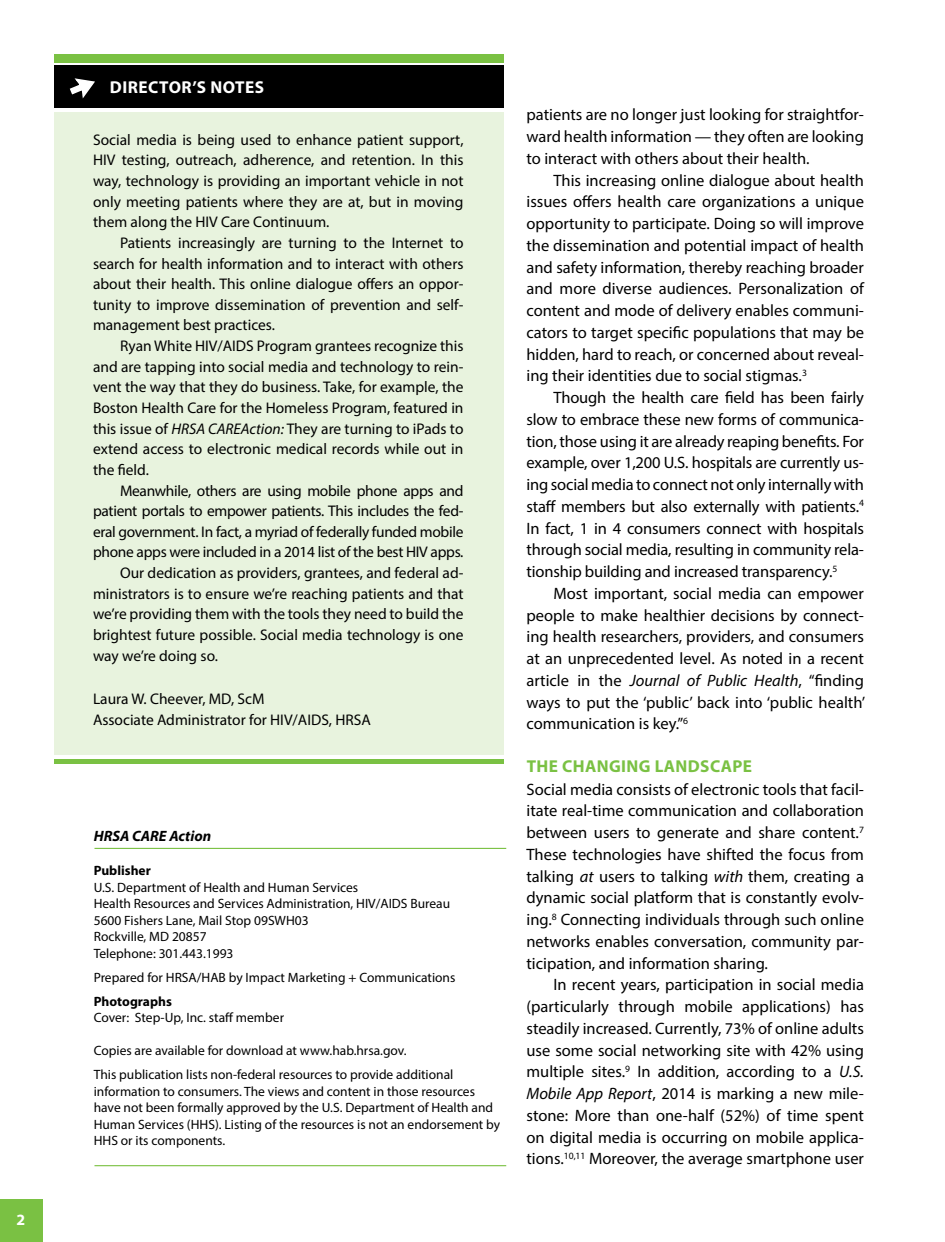
<style>
.page{position:relative;width:945px;height:1242px;background:#fff}
.page>*{position:absolute;margin:0;border:0;box-sizing:border-box;transform-origin:0 0}
.t1{font:700 17.25px "Myriad Pro";letter-spacing:.025em;color:#7ac143}
.t2{font:700 17.25px "Myriad Pro";letter-spacing:.03em;color:#fff}
.t3{font:16.5px/21.8px "Myriad Pro";color:#000;text-align:justify}
.t4{font:700 15.75px "Myriad Pro";color:#fff}
.t5{font:15.45px/21px "Myriad Pro";color:#000}
.t6{font:15.45px "Myriad Pro";letter-spacing:-.02em;color:#000}
.t7{font:italic 700 15px "Myriad Pro";color:#000}
.t8{font:13.5px/16.5px "Myriad Pro";color:#000}
.t9{font:700 13.5px "Myriad Pro";color:#000}
.t10{font:9.6px "Myriad Pro";color:#000}
.s1{font-style:italic}
</style>
<div class="page">
<div style="left:0;top:1200px;width:42px;height:42px;background:#7ac143"></div>
<div style="left:54px;top:112px;width:450px;height:643px;background:#e8f3de"></div>
<div style="left:54px;top:54px;width:450px;height:9px;background:#7ac143"></div>
<hr style="left:54px;top:760px;width:450px;height:4px;background:#7ac143">
<div style="left:54px;top:66px;width:450px;height:42px;background:#000"></div>
<hr style="left:94px;top:848px;width:412px;height:1px;background:#7ac143">
<hr style="left:94px;top:1165px;width:412px;height:1px;background:#7ac143">
<svg style="left:69px;top:78px;width:26px;height:21px"></svg>
<p class="t4" style="left:16px;top:1210px;width:10px">82</p>
<h2 class="t2" style="left:110px;top:76px;width:156px">DIRECTOR’S NOTES</h2>
<p class="t5" style="left:93px;top:129px;width:372px">Social media is being used to enhance patient support,</p>
<p class="t5" style="left:93px;top:150px;width:372px">HIV testing, outreach, adherence, and retention. In this</p>
<p class="t5" style="left:93px;top:170px;width:372px">way, technology is providing an important vehicle in not</p>
<p class="t5" style="left:93px;top:191px;width:372px">only meeting patients where they are at, but in moving</p>
<p class="t5" style="left:93px;top:211px;width:238px">them along the HIV Care Continuum.</p>
<p class="t5" style="left:120px;top:232px;width:345px">Patients increasingly are turning to the Internet to</p>
<p class="t5" style="left:93px;top:253px;width:372px">search for health information and to interact with others</p>
<p class="t5" style="left:93px;top:273px;width:372px">about their health. This online dialogue offers an oppor-</p>
<p class="t5" style="left:93px;top:294px;width:372px">tunity to improve dissemination of prevention and self-</p>
<p class="t5" style="left:93px;top:315px;width:184px">management best practices.</p>
<p class="t5" style="left:120px;top:335px;width:345px">Ryan White HIV/AIDS Program grantees recognize this</p>
<p class="t5" style="left:93px;top:356px;width:372px">and are tapping into social media and technology to rein-</p>
<p class="t5" style="left:93px;top:376px;width:372px">vent the way that they do business. Take, for example, the</p>
<p class="t5" style="left:93px;top:397px;width:372px">Boston Health Care for the Homeless Program, featured in</p>
<p class="t5" style="left:93px;top:418px;width:372px">this issue of <span class="s1">HRSA CAREAction:</span> They are turning to iPads to</p>
<p class="t5" style="left:93px;top:438px;width:372px">extend access to electronic medical records while out in</p>
<p class="t5" style="left:93px;top:459px;width:57px">the field.</p>
<p class="t6" style="left:120px;top:481px;width:345px">Meanwhile, others are using mobile phone apps and</p>
<p class="t6" style="left:93px;top:501px;width:372px">patient portals to empower patients. This includes the fed-</p>
<p class="t6" style="left:93px;top:522px;width:372px">eral government. In fact, a myriad of federally funded mobile</p>
<p class="t6" style="left:93px;top:543px;width:372px">phone apps were included in a 2014 list of the best HIV apps.</p>
<p class="t5" style="left:120px;top:562px;width:345px">Our dedication as providers, grantees, and federal ad-</p>
<p class="t5" style="left:93px;top:583px;width:372px">ministrators is to ensure we’re reaching patients and that</p>
<p class="t5" style="left:93px;top:603px;width:372px">we’re providing them with the tools they need to build the</p>
<p class="t5" style="left:93px;top:624px;width:372px">brightest future possible. Social media technology is one</p>
<p class="t5" style="left:93px;top:645px;width:126px">way we’re doing so.</p>
<p class="t5" style="left:93px;top:688px;width:279px">Laura W. Cheever, MD, ScM<br>Associate Administrator for HIV/AIDS, HRSA</p>
<h3 class="t7" style="left:94px;top:826px;width:119px">HRSA CARE Action</h3>
<h4 class="t9" style="left:94px;top:862px;width:59px">Publisher</h4>
<p class="t8" style="left:94px;top:879px;width:358px">U.S. Department of Health and Human Services<br>Health Resources and Services Administration, HIV/AIDS Bureau 5600 Fishers Lane, Mail Stop 09SWH03<br>Rockville, MD 20857<br>Telephone: 301.443.1993</p>
<p class="t8" style="left:94px;top:969px;width:363px">Prepared for HRSA/HAB by Impact Marketing + Communications</p>
<h4 class="t9" style="left:94px;top:992px;width:80px">Photographs</h4>
<p class="t8" style="left:94px;top:1009px;width:192px">Cover: Step-Up, Inc. staff member</p>
<p class="t8" style="left:94px;top:1042px;width:314px">Copies are available for download at www.hab.hrsa.gov.</p>
<p class="t8" style="left:94px;top:1066px;width:408px">This publication lists non-federal resources to provide additional information to consumers. The views and content in those resources have not been formally approved by the U.S. Department of Health and Human Services (HHS). Listing of the resources is not an endorsement by HHS or its components.</p>
<p class="t3" style="left:526px;top:104px;width:339px">patients are no longer just looking for straightfor-</p>
<p class="t3" style="left:526px;top:125px;width:339px">ward health information — they often are looking</p>
<p class="t3" style="left:526px;top:147px;width:285px">to interact with others about their health.</p>
<p class="t3" style="left:553px;top:169px;width:312px">This increasing online dialogue about health</p>
<p class="t3" style="left:526px;top:191px;width:339px">issues offers health care organizations a unique</p>
<p class="t3" style="left:526px;top:212px;width:339px">opportunity to participate. Doing so will improve</p>
<p class="t3" style="left:526px;top:234px;width:339px">the dissemination and potential impact of health</p>
<p class="t3" style="left:526px;top:256px;width:339px">and safety information, thereby reaching broader</p>
<p class="t3" style="left:526px;top:278px;width:339px">and more diverse audiences. Personalization of</p>
<p class="t3" style="left:526px;top:299px;width:339px">content and mode of delivery enables communi-</p>
<p class="t3" style="left:526px;top:321px;width:339px">cators to target specific populations that may be</p>
<p class="t3" style="left:526px;top:343px;width:339px">hidden, hard to reach, or concerned about reveal-</p>
<p class="t3" style="left:526px;top:365px;width:282px">ing their identities due to social stigmas.<sup>3</sup></p>
<p class="t3" style="left:553px;top:386px;width:312px">Though the health care field has been fairly</p>
<p class="t3" style="left:527px;top:408px;width:339px">slow to embrace these new forms of communica-</p>
<p class="t3" style="left:527px;top:430px;width:339px">tion, those using it are already reaping benefits. For</p>
<p class="t3" style="left:527px;top:452px;width:339px">example, over 1,200 U.S. hospitals are currently us-</p>
<p class="t3" style="left:527px;top:473px;width:339px">ing social media to connect not only internally with</p>
<p class="t3" style="left:527px;top:495px;width:339px">staff members but also externally with patients.<sup>4</sup></p>
<p class="t3" style="left:526px;top:517px;width:339px">In fact, 1 in 4 consumers connect with hospitals through social media, resulting in community rela&shy;tionship building and increased transparency.</p>
<p class="t10" style="left:832px;top:562px;width:6px">5</p>
<p class="t3" style="left:527px;top:582px;width:340px;text-indent:27px">Most important, social media can empower people to make healthier decisions by connect&shy;ing health researchers, providers, and consumers at an unprecedented level. As noted in a recent article in the <span class="s1">Journal of Public Health</span>, “finding ways to put the ‘public’ back into ‘public health’ communication is key.”</p>
<p class="t10" style="left:683px;top:715px;width:6px">6</p>
<h2 class="t1" style="left:527px;top:755px;width:227px">THE CHANGING LANDSCAPE</h2>
<p class="t3" style="left:526px;top:778px;width:339px">Social media consists of electronic tools that facil&shy;itate real-time communication and collaboration between users to generate and share content.</p>
<p class="t10" style="left:859px;top:823px;width:6px">7</p>
<p class="t3" style="left:526px;top:843px;width:339px">These technologies have shifted the focus from talking <span class="s1">at</span> users to talking <span class="s1">with</span> them, creating a dynamic social platform that is constantly evolv&shy;ing.</p>
<p class="t10" style="left:552px;top:910px;width:6px">8</p>
<p class="t3" style="left:561px;top:908px;width:305px">Connecting individuals through such online</p>
<p class="t3" style="left:526px;top:930px;width:339px">networks enables conversation, community par-</p>
<p class="t3" style="left:526px;top:952px;width:243px">ticipation, and information sharing.</p>
<p class="t3" style="left:553px;top:974px;width:312px">In recent years, participation in social media</p>
<p class="t3" style="left:526px;top:995px;width:339px">(particularly through mobile applications) has</p>
<p class="t3" style="left:526px;top:1017px;width:339px">steadily increased. Currently, 73% of online adults</p>
<p class="t3" style="left:526px;top:1039px;width:339px">use some social networking site with 42% using</p>
<p class="t3" style="left:526px;top:1061px;width:339px">multiple sites.<sup>9</sup> In addition, according to a <span class="s1">U.S.</span></p>
<p class="t3" style="left:527px;top:1082px;width:339px"><span class="s1">Mobile App Report</span>, 2014 is marking a new mile-</p>
<p class="t3" style="left:527px;top:1104px;width:339px">stone: More than one-half (52%) of time spent</p>
<p class="t3" style="left:527px;top:1126px;width:339px">on digital media is occurring on mobile applica-</p>
<p class="t3" style="left:527px;top:1148px;width:339px">tions.<sup>10,11</sup> Moreover, the average smartphone user</p>
</div>
